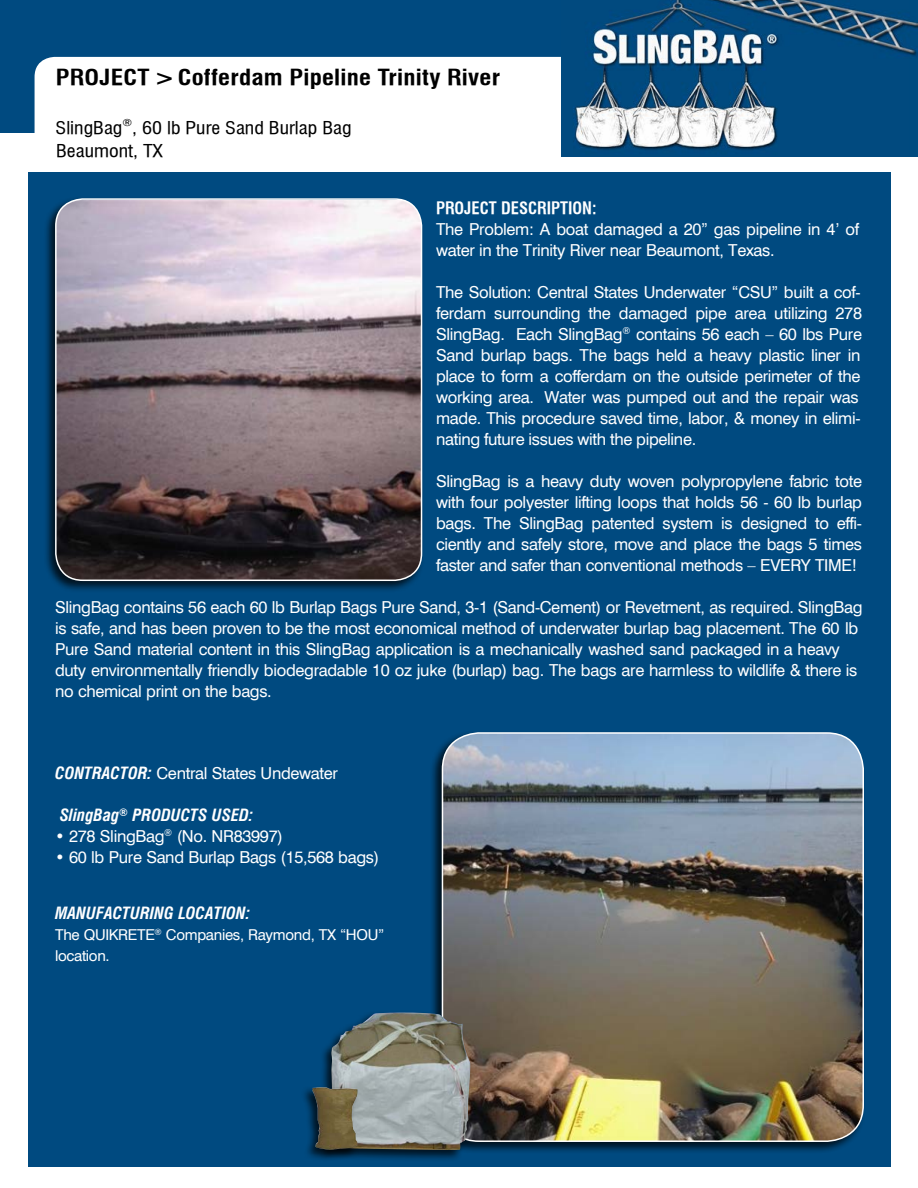
<style>
.page{position:relative;width:918px;height:1188px;background:#fff}
.page>*{position:absolute;margin:0;border:0;box-sizing:border-box;transform-origin:0 0}
.t1{font:21.3px "Swiss 721 Bold Condensed BT";letter-spacing:.01em;color:#000;scale:1.18 1}
.t2{font:16.95px/23.4px "Swiss 721 Condensed BT";color:#000;scale:1.18 1}
.t3{font:16.5px/21px "Swiss 721 BT";letter-spacing:-.02em;color:#fff}
.t4{font:italic 700 condensed 16.5px "Swiss 721 BT";color:#fff}
.t5{font:16.5px "Swiss 721 Bold Condensed BT";color:#fff}
.t6{font:15px/21px "Swiss 721 BT";letter-spacing:-.02em;color:#fff}
.s1{font-weight:700;font-style:italic;font-stretch:condensed}
</style>
<div class="page">
<div style="left:0;top:0;width:918px;height:132px;background:#004a80"></div>
<div style="left:35px;top:57px;width:844px;height:100px;background:#fff;border-radius:20px"></div>
<div style="left:28px;top:172px;width:863px;height:994px;background:#004a80"></div>
<div style="left:43px;top:196px;width:381px;height:397px;background:#000;opacity:.75"></div>
<img style="left:56px;top:199px;width:366px;height:381px">
<div style="left:55px;top:198px;width:367px;height:383px;border:2px solid #fff;border-radius:27px"></div>
<div style="left:430px;top:730px;width:436px;height:424px;background:#000;opacity:.75"></div>
<img style="left:442px;top:733px;width:421px;height:408px">
<div style="left:442px;top:732px;width:422px;height:410px;border:2px solid #fff;border-radius:37px"></div>
<div style="left:317px;top:1010px;width:155px;height:152px;background:#000;opacity:.75"></div>
<img style="left:328px;top:1012px;width:142px;height:139px">
<div style="left:301px;top:1085px;width:59px;height:77px;background:#000;opacity:.75"></div>
<img style="left:312px;top:1087px;width:45px;height:63px">
<img style="left:562px;top:0;width:356px;height:157px">
<p class="t1" style="left:56px;top:65px;width:378px">PROJECT &gt; Cofferdam Pipeline Trinity River</p>
<p class="t2" style="left:56px;top:116px;width:252px">SlingBag<sup>®</sup>, 60 lb Pure Sand Burlap Bag<br>Beaumont, TX</p>
<p class="t5" style="left:436px;top:198px;width:162px">PROJECT DESCRIPTION:</p>
<p class="t3" style="left:436px;top:218px;width:424px">The Problem: A boat damaged a 20” gas pipeline in 4’ of water in the Trinity River near Beaumont, Texas.</p>
<p class="t3" style="left:436px;top:281px;width:428px">The Solution: Central States Underwater “CSU” built a cof&shy;ferdam surrounding the damaged pipe area utilizing 278<br>SlingBag. Each SlingBag<sup>®</sup> contains 56 each – 60 lbs Pure Sand burlap bags. The bags held a heavy plastic liner in place to form a cofferdam on the outside perimeter of the working area. Water was pumped out and the repair was made. This procedure saved time, labor, &amp; money in elimi&shy;nating future issues with the pipeline.</p>
<p class="t3" style="left:436px;top:470px;width:428px;text-align:justify">SlingBag is a heavy duty woven polypropylene fabric tote with four polyester lifting loops that holds 56 - 60 lb burlap bags. The SlingBag patented system is designed to effi&shy;ciently and safely store, move and place the bags 5 times faster and safer than conventional methods – EVERY TIME!</p>
<p class="t3" style="left:55px;top:596px;width:809px">SlingBag contains 56 each 60 lb Burlap Bags Pure Sand, 3-1 (Sand-Cement) or Revetment, as required. SlingBag is safe, and has been proven to be the most economical method of underwater burlap bag placement. The 60 lb Pure Sand material content in this SlingBag application is a mechanically washed sand packaged in a heavy duty environmentally friendly biodegradable 10 oz juke (burlap) bag. The bags are harmless to wildlife &amp; there is no chemical print on the bags.</p>
<p class="t3" style="left:55px;top:762px;width:284px"><span class="s1">CONTRACTOR:</span> Central States Undewater</p>
<p class="t4" style="left:60px;top:805px;width:195px">SlingBag<sup>®</sup> PRODUCTS USED:</p>
<p class="t3" style="left:55px;top:825px;width:229px">• 278 SlingBag<sup>®</sup> (No. NR83997)</p>
<p class="t3" style="left:55px;top:846px;width:326px">• 60 lb Pure Sand Burlap Bags (15,568 bags)</p>
<p class="t4" style="left:55px;top:903px;width:197px">MANUFACTURING LOCATION:</p>
<p class="t6" style="left:55px;top:924px;width:331px">The QUIKRETE<sup>®</sup> Companies, Raymond, TX “HOU” location.</p>
</div>
